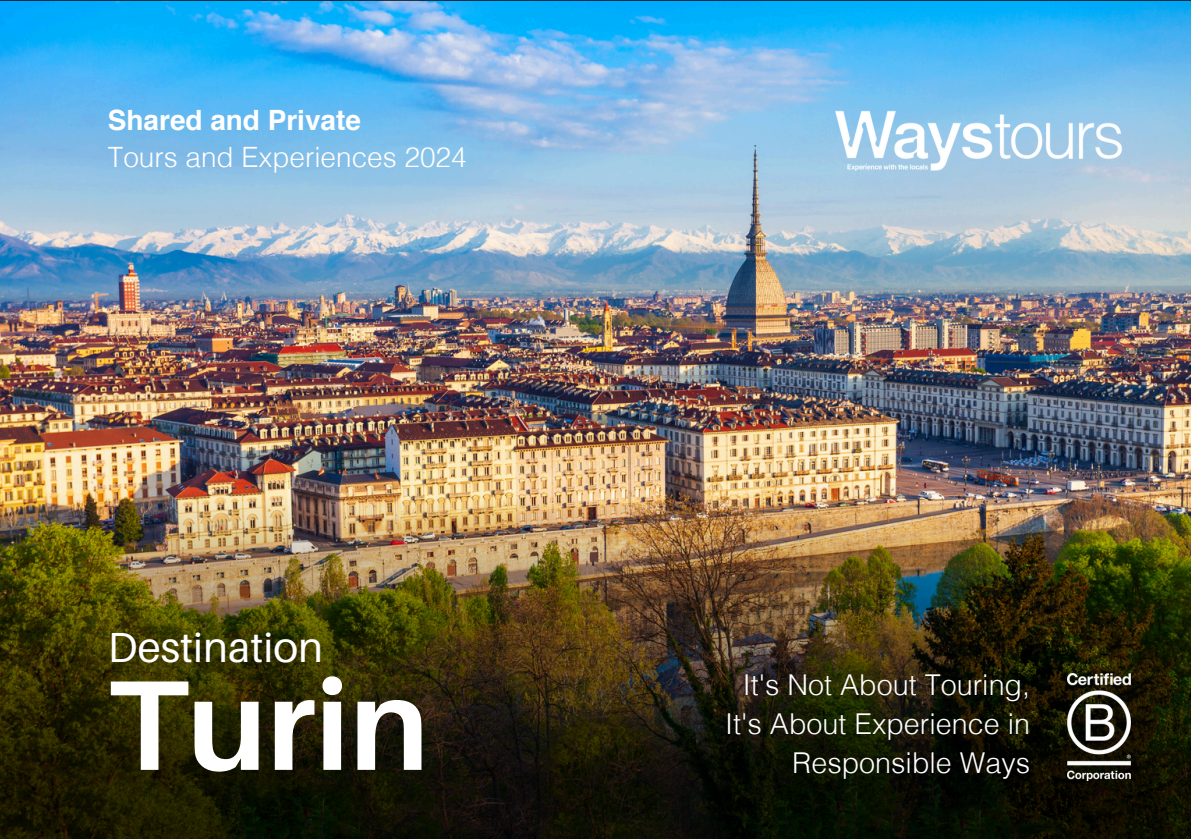
<style>
.page{position:relative;width:1191px;height:839px;background:#fff}
.page>*{position:absolute;margin:0;border:0;box-sizing:border-box;transform-origin:0 0}
.t1{font:700 128px "Aileron";color:#fff}
.t2{font:42px "Aileron";color:#fff}
.t3{font:300 28.8px/39px "Helvetica";color:#fff;text-align:right}
.t4{font:300 28px "Helvetica";color:#fff}
.t5{font:700 28px "Helvetica";color:#fff}
</style>
<div class="page">
<img style="left:0;top:0;width:1191px;height:838px">
<img style="left:1068px;top:673px;width:63px;height:107px">
<img style="left:832px;top:108px;width:298px;height:88px">
<p class="t5" style="left:108px;top:109px;width:255px">Shared and Private</p>
<p class="t4" style="left:108px;top:139px;width:360px">Tours and Experiences 2024</p>
<p class="t2" style="left:108px;top:621px;width:217px">Destination</p>
<p class="t1" style="left:108px;top:645px;width:323px">Turin</p>
<p class="t3" style="left:743px;top:665px;width:289px">It's Not About Touring,</p>
<p class="t3" style="left:725px;top:704px;width:307px">It's About Experience in<br>Responsible Ways</p>
</div>
